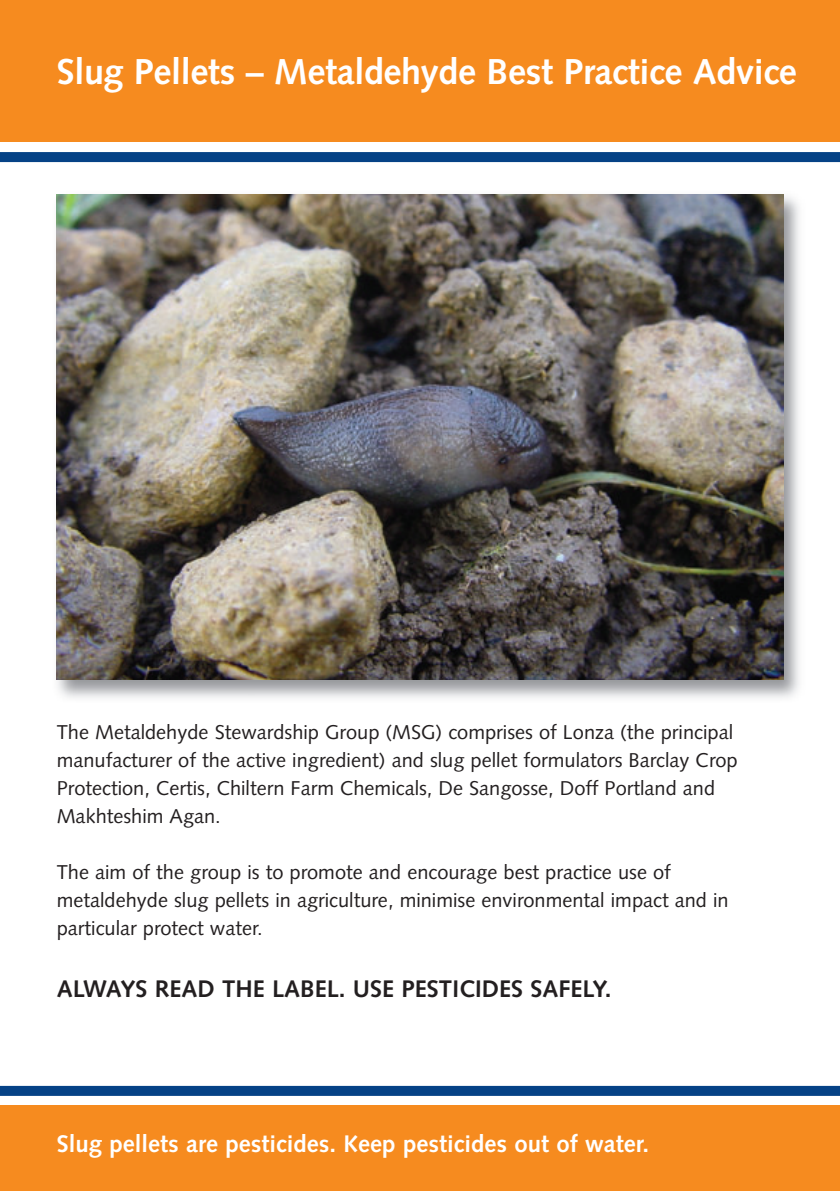
<style>
.page{position:relative;width:840px;height:1191px;background:#fff}
.page>*{position:absolute;margin:0;border:0;box-sizing:border-box;transform-origin:0 0}
.t1{font:700 36px "Syntax";letter-spacing:-.01em;color:#fff}
.t2{font:700 24px "Syntax";color:#fff}
.t3{font:700 24px "Syntax";color:#231f20}
.t4{font:20px/28px "Syntax";color:#231f20}
</style>
<div class="page">
<div style="left:0;top:0;width:839px;height:142px;background:#f68b1f"></div>
<div style="left:0;top:1106px;width:839px;height:85px;background:#f68b1f"></div>
<div style="left:0;top:152px;width:839px;height:10px;background:#054286"></div>
<div style="left:0;top:1085px;width:839px;height:10px;background:#054286"></div>
<img style="left:56px;top:194px;width:743px;height:504px">
<img style="left:57px;top:194px;width:725px;height:485px">
<h1 class="t1" style="left:57px;top:57px;width:741px">Slug Pellets – Metaldehyde Best Practice Advice</h1>
<p class="t4" style="left:57px;top:720px;width:682px">The Metaldehyde Stewardship Group (MSG) comprises of Lonza (the principal manufacturer of the active ingredient) and slug pellet formulators Barclay Crop Protection, Certis, Chiltern Farm Chemicals, De Sangosse, Doff Portland and Makhteshim Agan.</p>
<p class="t4" style="left:57px;top:860px;width:673px">The aim of the group is to promote and encourage best practice use of metaldehyde slug pellets in agriculture, minimise environmental impact and in particular protect water.</p>
<p class="t3" style="left:57px;top:979px;width:556px">ALWAYS READ THE LABEL. USE PESTICIDES SAFELY.</p>
<p class="t2" style="left:57px;top:1134px;width:593px">Slug pellets are pesticides. Keep pesticides out of water.</p>
</div>
